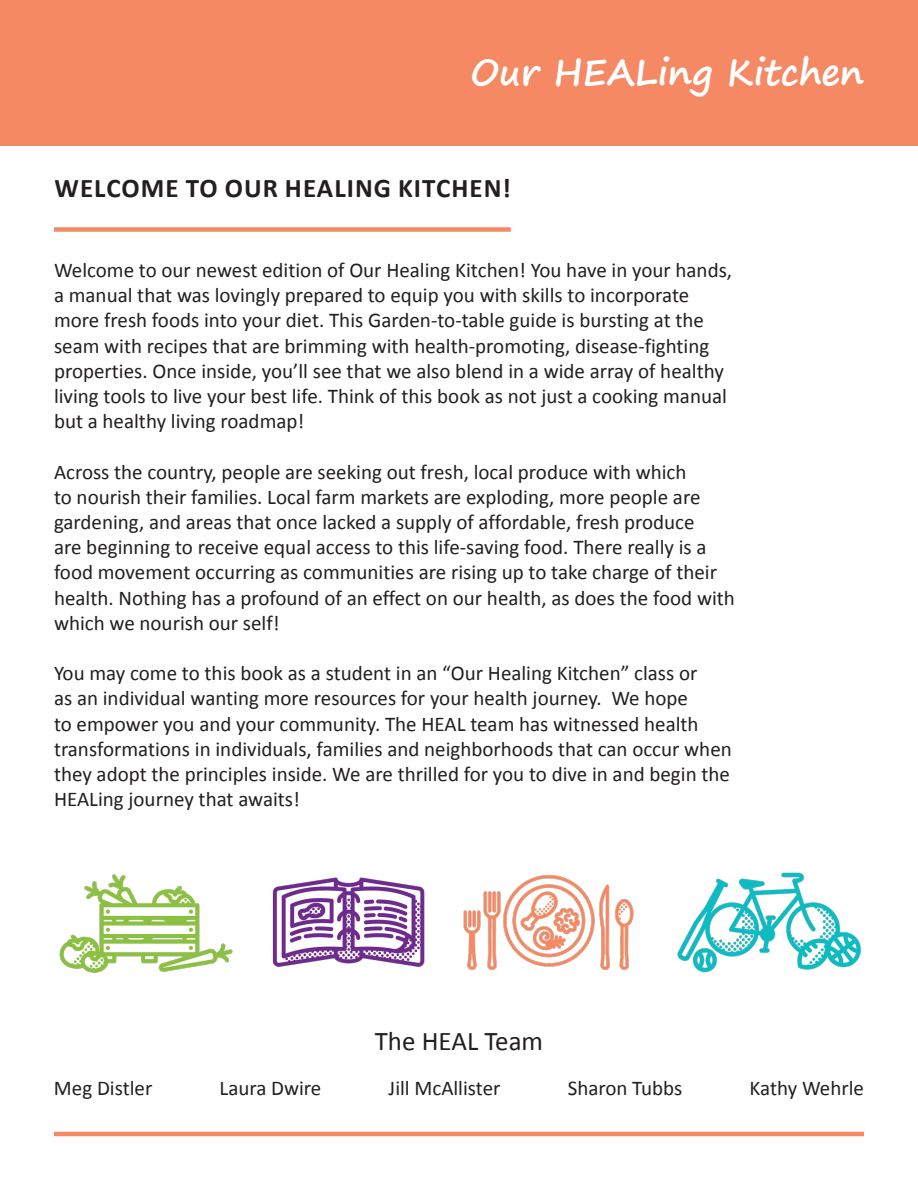
<style>
.page{position:relative;width:918px;height:1188px;background:#fff}
.page>*{position:absolute;margin:0;border:0;box-sizing:border-box;transform-origin:0 0}
.t1{font:700 36px "Segoe Print";color:#fff}
.t2{font:700 27px "Calibri";letter-spacing:.04em;color:#231f20}
.t3{font:27px "Calibri";color:#231f20}
.t4{font:21px/25.2px "Calibri";color:#231f20}
</style>
<div class="page">
<div style="left:0;top:0;width:918px;height:146px;background:#f58964"></div>
<hr style="left:54px;top:1132px;width:810px;height:4px;background:#f58964">
<div style="left:54px;top:227px;width:457px;height:5px;background:#f58964"></div>
<img style="left:59px;top:874px;width:174px;height:99px">
<img style="left:272px;top:877px;width:153px;height:90px">
<img style="left:463px;top:874px;width:171px;height:96px">
<img style="left:677px;top:872px;width:184px;height:101px">
<h1 class="t1" style="left:471px;top:39px;width:395px">Our HEALing Kitchen</h1>
<p class="t2" style="left:55px;top:169px;width:458px">WELCOME TO OUR HEALING KITCHEN!</p>
<p class="t4" style="left:54px;top:256px;width:680px">Welcome to our newest edition of Our Healing Kitchen! You have in your hands, a manual that was lovingly prepared to equip you with skills to incorporate more fresh foods into your diet. This Garden-to-table guide is bursting at the seam with recipes that are brimming with health-promoting, disease-fighting properties. Once inside, you’ll see that we also blend in a wide array of healthy living tools to live your best life. Think of this book as not just a cooking manual but a healthy living roadmap!</p>
<p class="t4" style="left:54px;top:458px;width:682px">Across the country, people are seeking out fresh, local produce with which<br>to nourish their families. Local farm markets are exploding, more people are gardening, and areas that once lacked a supply of affordable, fresh produce<br>are beginning to receive equal access to this life-saving food. There really is a food movement occurring as communities are rising up to take charge of their health. Nothing has a profound of an effect on our health, as does the food with which we nourish our self!</p>
<p class="t4" style="left:54px;top:660px;width:679px">You may come to this book as a student in an “Our Healing Kitchen” class or<br>as an individual wanting more resources for your health journey. We hope<br>to empower you and your community. The HEAL team has witnessed health transformations in individuals, families and neighborhoods that can occur when they adopt the principles inside. We are thrilled for you to dive in and begin the HEALing journey that awaits!</p>
<p class="t3" style="left:375px;top:1024px;width:170px">The HEAL Team</p>
<p class="t4" style="left:54px;top:1074px;width:100px">Meg Distler</p>
<p class="t4" style="left:220px;top:1074px;width:103px">Laura Dwire</p>
<p class="t4" style="left:389px;top:1074px;width:113px">Jill McAllister</p>
<p class="t4" style="left:568px;top:1074px;width:116px">Sharon Tubbs</p>
<p class="t4" style="left:750px;top:1074px;width:116px">Kathy Wehrle</p>
</div>
